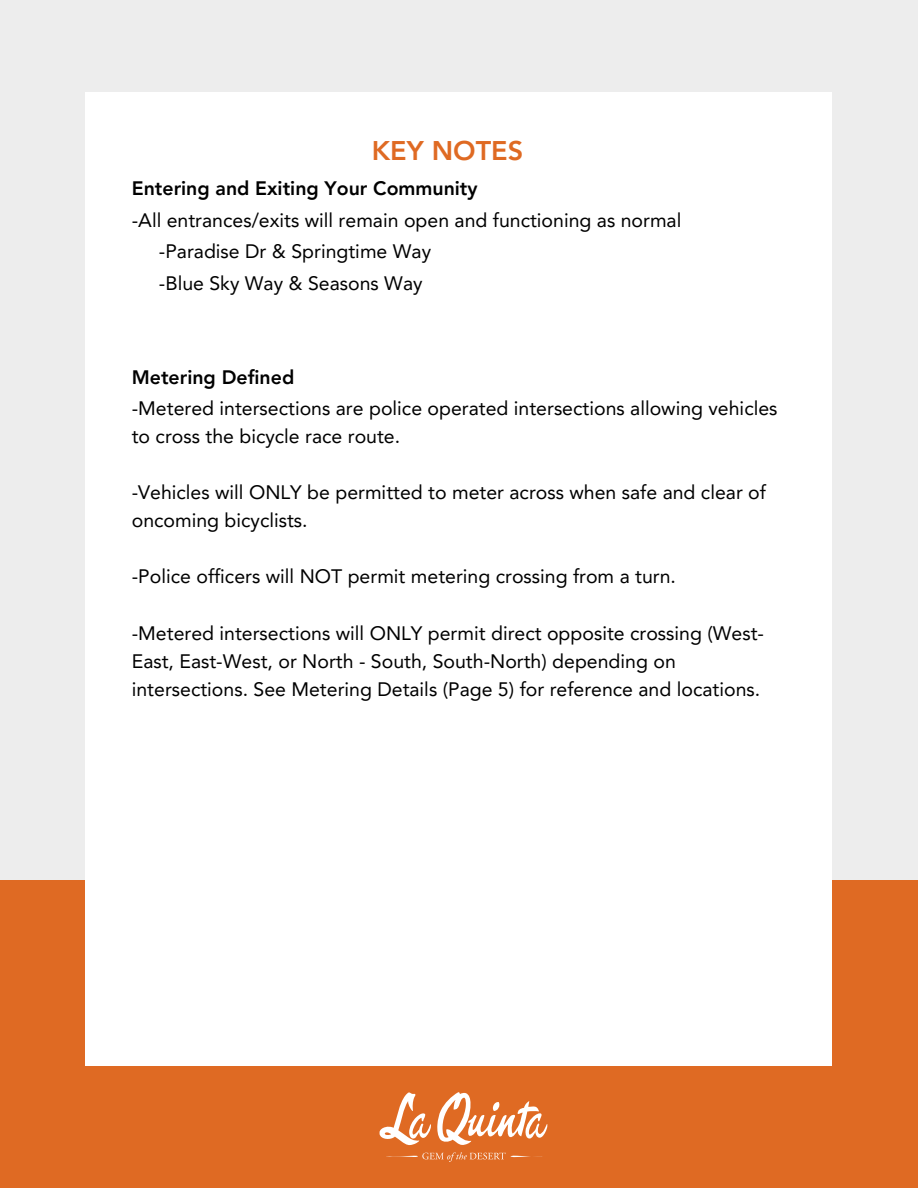
<style>
.page{position:relative;width:918px;height:1188px;background:#ededed}
.page>*{position:absolute;margin:0;border:0;box-sizing:border-box;transform-origin:0 0}
.t1{font:800 27px "Avenir LT Pro";color:#df6a23}
.t2{font:19.5px/28.2px "Avenir LT Pro";color:#000}
.t3{font:800 19.5px "Avenir LT Pro";color:#000}
.s1{font-weight:800}
</style>
<div class="page">
<div style="left:0;top:880px;width:918px;height:308px;background:#df6a23"></div>
<div style="left:86px;top:92px;width:746px;height:974px;background:#fff"></div>
<svg style="left:380px;top:1092px;width:51px;height:53px"></svg>
<svg style="left:437px;top:1092px;width:110px;height:53px"></svg>
<svg style="left:386px;top:1152px;width:156px;height:10px"></svg>
<h1 class="t1" style="left:372px;top:140px;width:153px">KEY NOTES</h1>
<h1 class="t3" style="left:132px;top:181px;width:347px">Entering and Exiting Your Community</h1>
<h1 class="t2" style="left:132px;top:208px;width:551px">-All entrances/exits will remain open and functioning as normal</h1>
<h1 class="t2" style="left:159px;top:239px;width:274px">-Paradise Dr &amp; Springtime Way</h1>
<h1 class="t2" style="left:159px;top:271px;width:265px">-Blue Sky Way &amp; Seasons Way</h1>
<h1 class="t2" style="left:132px;top:364px;width:647px;line-height:30.3px"><span class="s1">Metering Defined<br></span>-Metered intersections are police operated intersections allowing vehicles</h1>
<h1 class="t2" style="left:132px;top:424px;width:270px">to cross the bicycle race route.</h1>
<h1 class="t2" style="left:132px;top:480px;width:636px">-Vehicles will ONLY be permitted to meter across when safe and clear of oncoming bicyclists.</h1>
<h1 class="t2" style="left:132px;top:564px;width:546px">-Police officers will NOT permit metering crossing from a turn.</h1>
<h1 class="t2" style="left:132px;top:621px;width:634px">-Metered intersections will ONLY permit direct opposite crossing (West-<br>East, East-West, or North - South, South-North) depending on intersections. See Metering Details (Page 5) for reference and locations.</h1>
</div>
